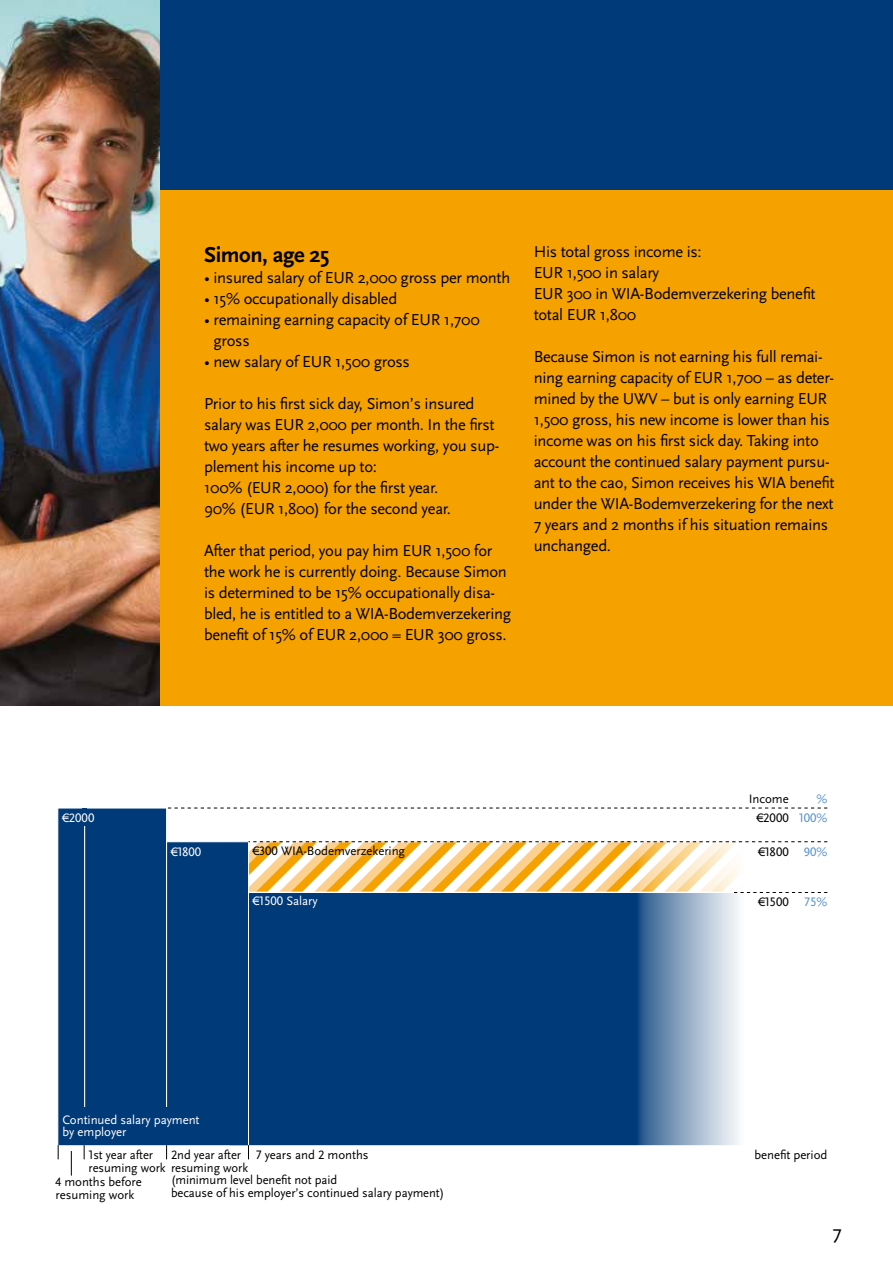
<style>
.page{position:relative;width:893px;height:1263px;background:#fff}
.page>*{position:absolute;margin:0;border:0;box-sizing:border-box;transform-origin:0 0}
.t1{font:700 22.5px "Scala Sans";letter-spacing:-.02em;color:#000}
.t2{font:20.25px "Scala Sans Pro";color:#000}
.t3{font:16.5px/21px "Scala Sans Pro";letter-spacing:-.02em;color:#000}
.t4{font:12.9px/12.9px "Scala Sans Pro";letter-spacing:-.005em;color:#000}
.t5{font:12.9px/12.9px "Scala Sans Pro";letter-spacing:-.005em;color:#fff}
.t6{font:12.9px/19.4px "Scala Sans Pro";color:#5692ce;text-align:right}
.s1{color:#5692ce}
</style>
<div class="page">
<svg style="left:249px;top:843px;width:384px;height:49px"></svg>
<div style="left:58px;top:808px;width:27px;height:337px;background:#003a78"></div>
<div style="left:229px;top:892px;width:519px;height:254px;background:#003a78;border:1px solid #fff"></div>
<div style="left:84px;top:808px;width:83px;height:337px;background:#003a78;border:1px solid #fff"></div>
<div style="left:166px;top:841px;width:83px;height:304px;background:#003a78;border:1px solid #fff"></div>
<div style="left:75px;top:1107px;width:141px;height:38px;background:#003a78"></div>
<hr style="left:83px;top:808px;width:4px;height:18px;background:#003a78">
<svg style="left:633px;top:842px;width:114px;height:303px;background:#a4b6c6"></svg>
<svg style="left:165px;top:808px;width:662px;height:1px"></svg>
<svg style="left:248px;top:841px;width:579px;height:1px"></svg>
<svg style="left:71px;top:1151px;width:1px;height:24px"></svg>
<svg style="left:58px;top:1145px;width:1px;height:14px"></svg>
<svg style="left:84px;top:1145px;width:1px;height:14px"></svg>
<svg style="left:248px;top:1145px;width:1px;height:14px"></svg>
<svg style="left:166px;top:1145px;width:1px;height:14px"></svg>
<svg style="left:731px;top:892px;width:96px;height:1px"></svg>
<div style="left:0;top:0;width:893px;height:191px;background:#003a78"></div>
<div style="left:0;top:191px;width:893px;height:515px;background:#f5a100"></div>
<img style="left:0;top:0;width:160px;height:706px">
<p class="t5" style="left:63px;top:811px;width:33px">€2000</p>
<h1 class="t1" style="left:204px;top:242px;width:127px">Simon, age 25</h1>
<p class="t3" style="left:204px;top:267px;width:308px">• insured salary of EUR 2,000 gross per month</p>
<p class="t3" style="left:204px;top:288px;width:195px">• 15% occupationally disabled</p>
<p class="t3" style="left:213px;top:309px;width:268px;text-indent:-9px">• remaining earning capacity of EUR 1,700 gross</p>
<p class="t3" style="left:204px;top:351px;width:207px">• new salary of EUR 1,500 gross</p>
<p class="t3" style="left:204px;top:393px;width:297px">Prior to his first sick day, Simon’s insured salary was EUR 2,000 per month. In the first two years after he resumes working, you sup&shy;plement his income up to:<br>100% (EUR 2,000) for the first year.<br>90% (EUR 1,800) for the second year.</p>
<p class="t3" style="left:204px;top:540px;width:309px">After that period, you pay him EUR 1,500 for the work he is currently doing. Because Simon is determined to be 15% occupationally disa&shy;bled, he is entitled to a WIA-Bodemverzekering benefit of 15% of EUR 2,000 = EUR 300 gross.</p>
<p class="t3" style="left:534px;top:241px;width:283px">His total gross income is:<br>EUR 1,500 in salary<br>EUR 300 in WIA-Bodemverzekering benefit total EUR 1,800</p>
<p class="t3" style="left:534px;top:346px;width:302px">Because Simon is not earning his full remai&shy;ning earning capacity of EUR 1,700 – as deter&shy;mined by the UWV – but is only earning EUR 1,500 gross, his new income is lower than his income was on his first sick day. Taking into account the continued salary payment pursu&shy;ant to the cao, Simon receives his WIA benefit under the WIA-Bodemverzekering for the next 7 years and 2 months if his situation remains unchanged.</p>
<p class="t5" style="left:171px;top:845px;width:32px">€1800</p>
<p class="t4" style="left:253px;top:844px;width:154px">€300 WIA-Bodemverzekering</p>
<p class="t5" style="left:253px;top:894px;width:66px">€1500 Salary</p>
<p class="t4" style="left:749px;top:789px;width:41px;line-height:19.4px;text-align:right">Income €2000</p>
<p class="t4" style="left:758px;top:845px;width:32px">€1800</p>
<p class="t6" style="left:799px;top:789px;width:30px">%<br>100%</p>
<p class="t6" style="left:804px;top:842px;width:25px">90%</p>
<p class="t4" style="left:758px;top:895px;width:70px">€1500 <span class="s1">75%</span></p>
<p class="t5" style="left:63px;top:1113px;width:138px">Continued salary payment by employer</p>
<p class="t4" style="left:89px;top:1148px;width:161px">1st year after<br>resuming work resuming work</p>
<p class="t4" style="left:256px;top:1148px;width:114px">7 years and 2 months</p>
<p class="t4" style="left:171px;top:1142px;width:168px;line-height:25.7px">2nd year after<br>(minimum level benefit not paid</p>
<p class="t4" style="left:171px;top:1186px;width:275px">because of his employer’s continued salary payment)</p>
<p class="t4" style="left:56px;top:1176px;width:88px">4 months before resuming work</p>
<p class="t4" style="left:754px;top:1148px;width:74px">benefit period</p>
<p class="t2" style="left:832px;top:1221px;width:11px">7</p>
</div>
